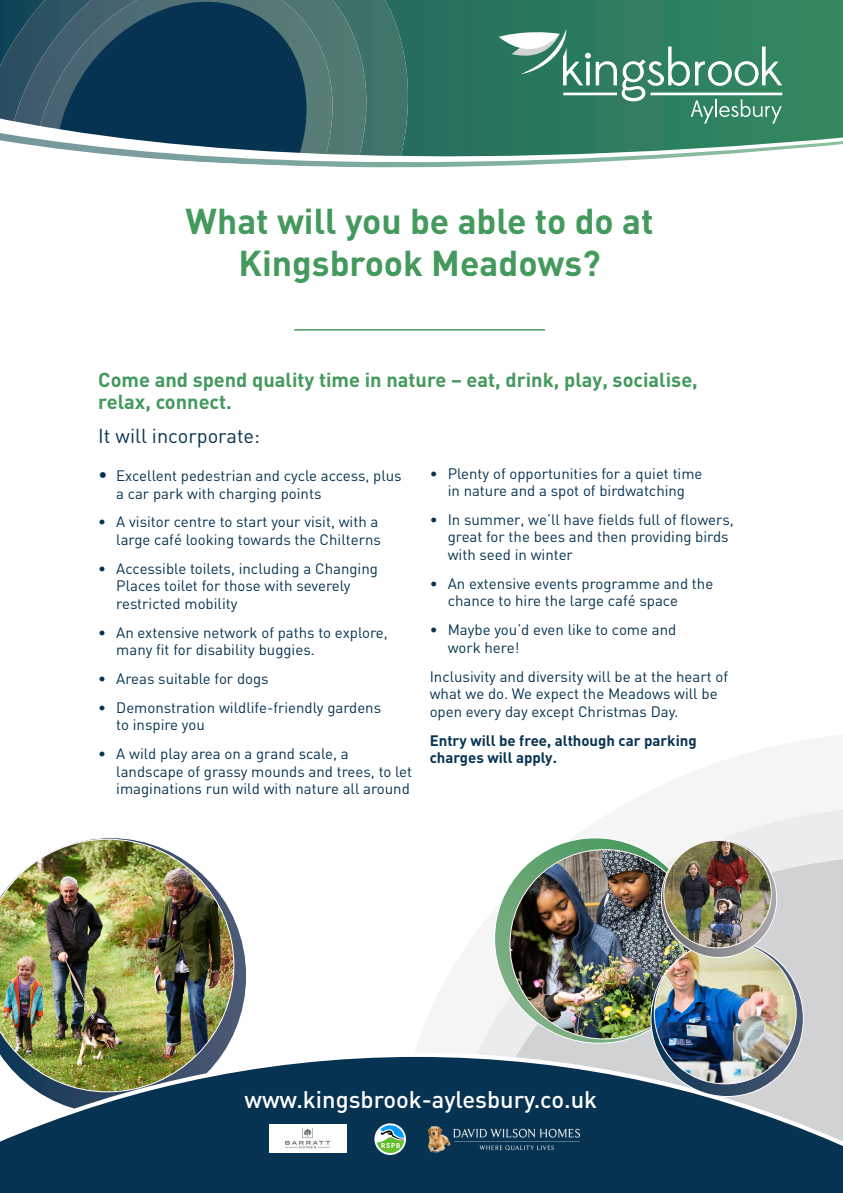
<style>
.page{position:relative;width:843px;height:1193px;background:#fff}
.page>*{position:absolute;margin:0;border:0;box-sizing:border-box;transform-origin:0 0}
.t1{font:700 35.5px/42.6px "DIN";color:#44995d;text-align:center}
.t2{font:500 23.75px "DIN";color:#fff}
.t3{font:700 20px/22.5px "DIN";color:#44995d}
.t4{font:20px "DIN";color:#073352}
.t5{font:15px/17.5px "DIN";color:#073352}
.t6{font:700 15px/17.5px "DIN";color:#073352}
.s1{font-size:18px}
</style>
<div class="page">
<svg style="left:105px;top:837px;width:142px;height:196px"></svg>
<img style="left:0;top:838px;width:234px;height:212px">
<svg style="left:763px;top:809px;width:80px;height:16px"></svg>
<svg style="left:479px;top:825px;width:364px;height:225px;fill:#d1d2d4"></svg>
<svg style="left:0;top:1050px;width:843px;height:142px;background:#2d5166"></svg>
<svg style="left:415px;top:0;width:428px;height:65px;background:#2d7b5e"></svg>
<svg style="left:0;top:0;width:415px;height:65px;background:#2d6762"></svg>
<svg style="left:12px;top:0;width:364px;height:65px;background:#346265"></svg>
<svg style="left:39px;top:0;width:305px;height:65px;background:#4c7470"></svg>
<svg style="left:42px;top:0;width:278px;height:65px;background:#264d61"></svg>
<svg style="left:499px;top:29px;width:283px;height:36px;background:#4d9176"></svg>
<svg style="left:0;top:65px;width:843px;height:102px"></svg>
<hr style="left:294px;top:329px;width:251px;height:1px;background:#44995d">
<svg style="left:483px;top:827px;width:228px;height:227px"></svg>
<img style="left:499px;top:840px;width:152px;height:209px">
<img style="left:651px;top:839px;width:152px;height:257px">
<img style="left:664px;top:840px;width:107px;height:107px;border-radius:54px">
<div style="left:269px;top:1124px;width:78px;height:28px;background:#fff"></div>
<img style="left:285px;top:1128px;width:46px;height:21px">
<svg style="left:374px;top:1123px;width:32px;height:31px"></svg>
<svg style="left:377px;top:1124px;width:27px;height:28px"></svg>
<img style="left:428px;top:1125px;width:151px;height:27px">
<p class="t1" style="left:186px;top:198px;width:469px">What will you be able to do at<br>Kingsbrook Meadows?</p>
<p class="t3" style="left:98px;top:367px;width:601px">Come and spend quality time in nature – eat, drink, play, socialise, relax, connect.</p>
<p class="t4" style="left:98px;top:424px;width:163px">It will incorporate:</p>
<p class="t5" style="left:116px;top:467px;width:287px;text-indent:-18px"><span class="s1">•</span> Excellent pedestrian and cycle access, plus a car park with charging points</p>
<p class="t5" style="left:98px;top:513px;width:284px;text-align:right">• A visitor centre to start your visit, with a large café looking towards the Chilterns</p>
<p class="t5" style="left:116px;top:559px;width:263px;text-indent:-18px">• Accessible toilets, including a Changing<br>Places toilet for those with severely restricted mobility</p>
<p class="t5" style="left:116px;top:623px;width:273px;text-indent:-18px">• An extensive network of paths to explore, many fit for disability buggies.</p>
<p class="t5" style="left:98px;top:670px;width:172px">• Areas suitable for dogs</p>
<p class="t5" style="left:116px;top:698px;width:266px;text-indent:-18px">• Demonstration wildlife-friendly gardens to inspire you</p>
<p class="t5" style="left:116px;top:745px;width:297px;text-indent:-18px">• A wild play area on a grand scale, a landscape of grassy mounds and trees, to let imaginations run wild with nature all around</p>
<p class="t5" style="left:430px;top:464px;width:274px;text-align:center">• Plenty of opportunities for a quiet time in nature and a spot of birdwatching</p>
<p class="t5" style="left:448px;top:511px;width:288px;text-indent:-18px">• In summer, we’ll have fields full of flowers, great for the bees and then providing birds with seed in winter</p>
<p class="t5" style="left:448px;top:575px;width:267px;text-indent:-18px">• An extensive events programme and the chance to hire the large café space</p>
<p class="t5" style="left:448px;top:621px;width:230px;text-indent:-18px">• Maybe you’d even like to come and work here!</p>
<p class="t5" style="left:430px;top:667px;width:300px">Inclusivity and diversity will be at the heart of what we do. We expect the Meadows will be open every day except Christmas Day.</p>
<p class="t6" style="left:430px;top:730px;width:268px">Entry will be free, although car parking charges will apply.</p>
<p class="t2" style="left:244px;top:1083px;width:354px">www.kingsbrook-aylesbury.co.uk</p>
</div>
